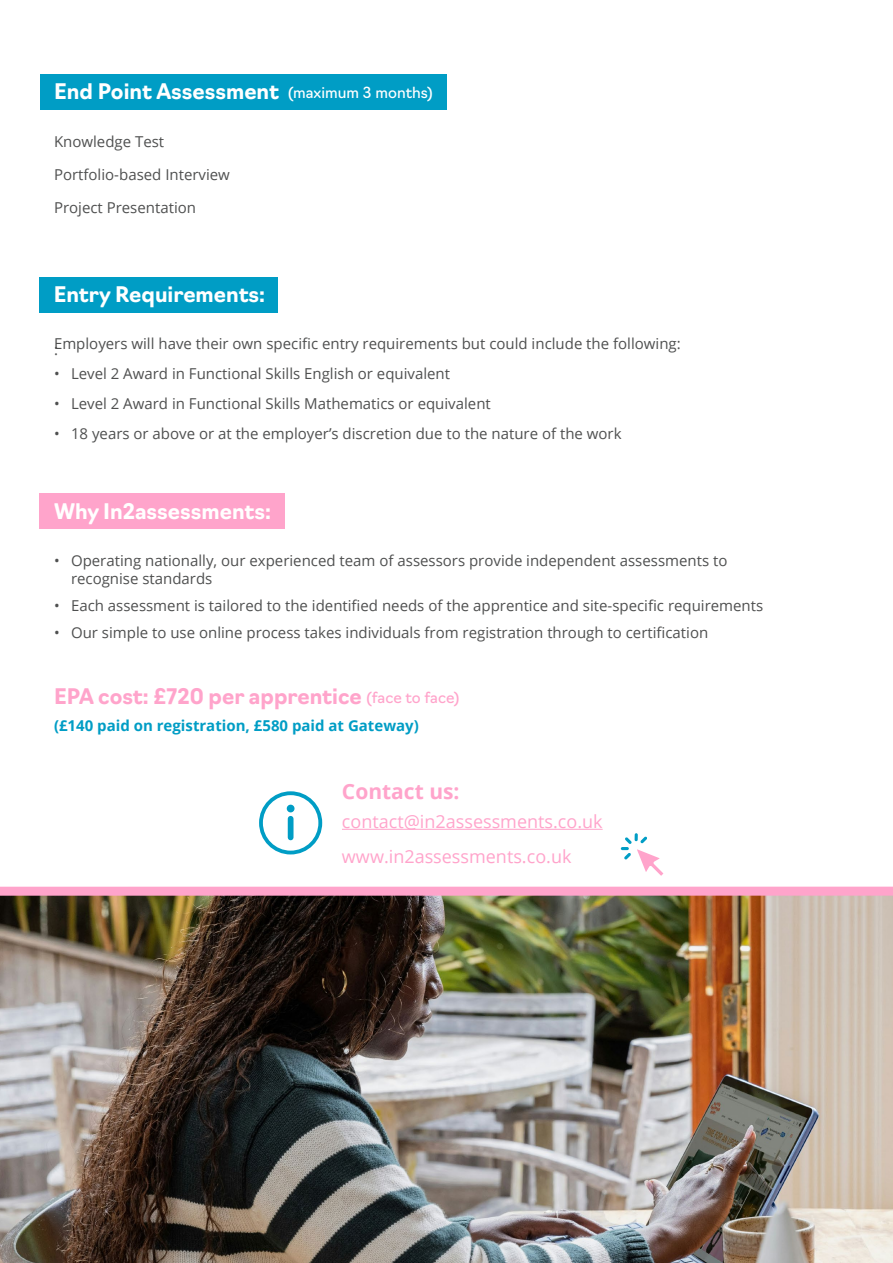
<style>
.page{position:relative;width:893px;height:1263px;background:#fff}
.page>*{position:absolute;margin:0;border:0;box-sizing:border-box;transform-origin:0 0}
.t1{font:700 21px "Navigo";color:#fff}
.t2{font:700 21px "Navigo";color:#ffa4cb}
.t3{font:700 21px "Open Sans";color:#ffa4cb}
.t4{font:18px/35.4px "Open Sans";color:#ffa4cb}
.t5{font:15px/18px "Open Sans";color:#4f5050}
.t6{font:700 15px "Open Sans";color:#009dc5}
.s1{font-weight:400;font-size:15px}
</style>
<div class="page">
<img style="left:0;top:886px;width:893px;height:377px">
<div style="left:40px;top:74px;width:406px;height:36px;background:#009dc5"></div>
<div style="left:40px;top:277px;width:238px;height:35px;background:#009dc5"></div>
<div style="left:40px;top:493px;width:245px;height:36px;background:#ffa4cb"></div>
<hr style="left:342px;top:829px;width:261px;height:1px;background:#ffa4cb">
<svg style="left:288px;top:816px;width:5px;height:24px"></svg>
<div style="left:287px;top:805px;width:8px;height:7px;background:#009dc5;border-radius:50%"></div>
<div style="left:259px;top:791px;width:63px;height:63px;border:4px solid #009dc5;border-radius:50%"></div>
<svg style="left:621px;top:833px;width:42px;height:43px"></svg>
<h1 class="t1" style="left:54px;top:75px;width:380px">End Point Assessment <span class="s1">(maximum 3 months)</span></h1>
<p class="t5" style="left:54px;top:132px;width:112px">Knowledge Test</p>
<p class="t5" style="left:54px;top:165px;width:177px">Portfolio-based Interview</p>
<p class="t5" style="left:54px;top:198px;width:144px">Project Presentation</p>
<h1 class="t1" style="left:54px;top:278px;width:213px">Entry Requirements:</h1>
<p class="t5" style="left:54px;top:334px;width:628px">Employers will have their own specific entry requirements but could include the following:</p>
<p class="t5" style="left:54px;top:340px;width:5px">:</p>
<p class="t5" style="left:54px;top:364px;width:398px">• Level 2 Award in Functional Skills English or equivalent</p>
<p class="t5" style="left:54px;top:394px;width:438px">• Level 2 Award in Functional Skills Mathematics or equivalent</p>
<p class="t5" style="left:54px;top:424px;width:569px">• 18 years or above or at the employer’s discretion due to the nature of the work</p>
<h1 class="t1" style="left:54px;top:495px;width:219px">Why In2assessments:</h1>
<p class="t5" style="left:71px;top:551px;width:658px;text-indent:-17px">• Operating nationally, our experienced team of assessors provide independent assessments to recognise standards</p>
<p class="t5" style="left:54px;top:596px;width:711px">• Each assessment is tailored to the identified needs of the apprentice and site-specific requirements</p>
<p class="t5" style="left:54px;top:623px;width:656px">• Our simple to use online process takes individuals from registration through to certification</p>
<h1 class="t2" style="left:54px;top:680px;width:407px">EPA cost: £720 per apprentice <span class="s1">(face to face)</span></h1>
<p class="t6" style="left:54px;top:715px;width:366px">(£140 paid on registration, £580 paid at Gateway)</p>
<h1 class="t3" style="left:342px;top:776px;width:119px">Contact us:</h1>
<p class="t4" style="left:342px;top:803px;width:262px">contact@in2assessments.co.uk www.in2assessments.co.uk</p>
</div>
